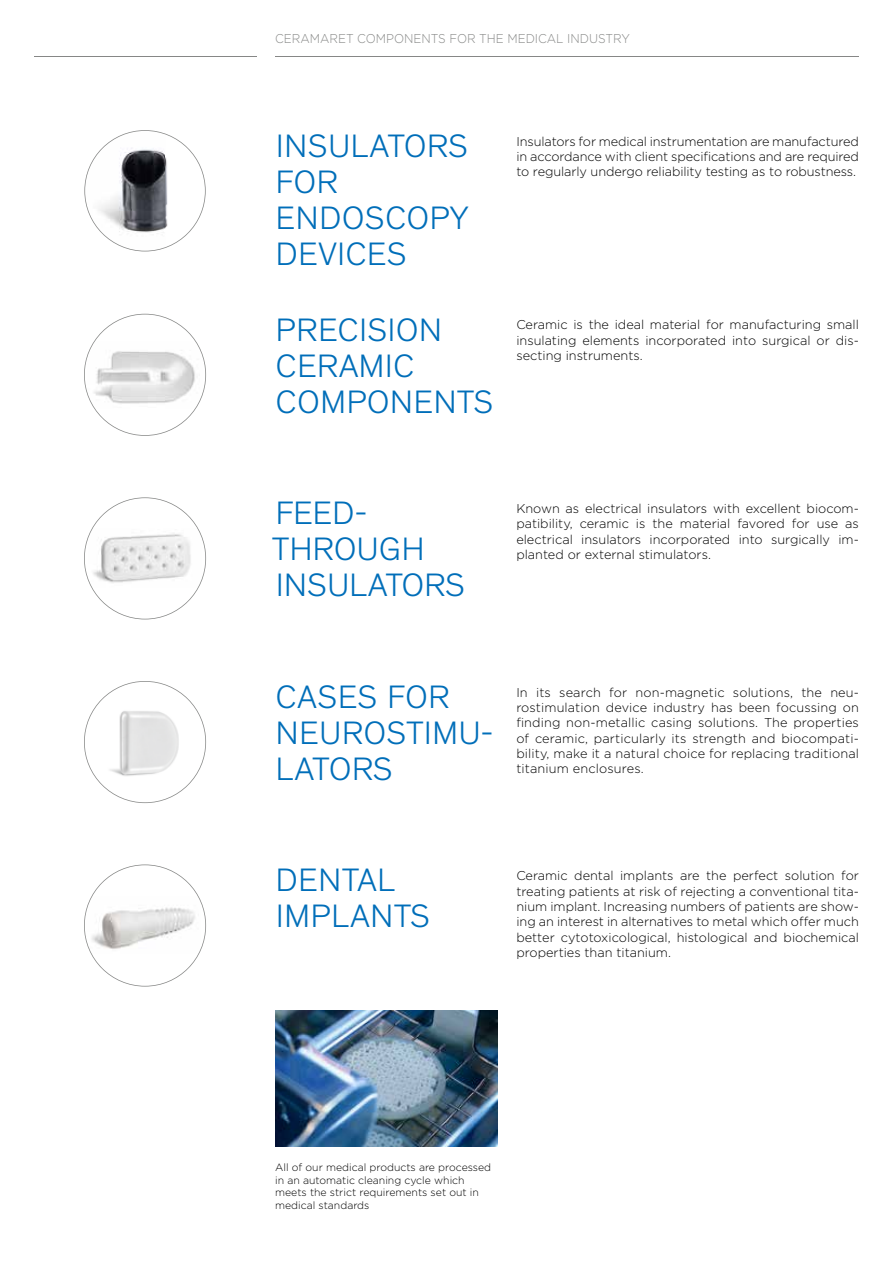
<style>
.page{position:relative;width:893px;height:1263px;background:#fff}
.page>*{position:absolute;margin:0;border:0;box-sizing:border-box;transform-origin:0 0}
.t1{font:300 33px/36px "Theinhardt";letter-spacing:.025em;color:#006eb9}
.t2{font:300 12.75px/15.3px "Gotham HTF";color:#000;text-align:justify}
.t3{font:300 12.75px "Gotham HTF";color:#868786;scale:.93 1}
.t4{font:300 10.5px/12.6px "Gotham HTF";color:#000}
</style>
<div class="page">
<hr style="left:34px;top:56px;width:222px;height:1px;background:#868786">
<hr style="left:275px;top:56px;width:584px;height:1px;background:#868786">
<svg style="left:84px;top:497px;width:122px;height:122px"></svg>
<svg style="left:84px;top:681px;width:122px;height:122px"></svg>
<svg style="left:84px;top:864px;width:122px;height:122px"></svg>
<svg style="left:84px;top:130px;width:122px;height:121px"></svg>
<svg style="left:84px;top:314px;width:122px;height:122px"></svg>
<img style="left:275px;top:1010px;width:222px;height:137px">
<p class="t3" style="left:275px;top:32px;width:383px">CERAMARET COMPONENTS FOR THE MEDICAL INDUSTRY</p>
<h1 class="t1" style="left:276px;top:128px;width:194px">INSULATORS<br>FOR<br>ENDOSCOPY<br>DEVICES</h1>
<h1 class="t1" style="left:276px;top:312px;width:219px">PRECISION<br>CERAMIC<br>COMPONENTS</h1>
<p class="t2" style="left:516px;top:133px;width:344px">Insulators for medical instrumentation are manufactured in accordance with client specifications and are required to regularly undergo reliability testing as to robustness.</p>
<p class="t2" style="left:516px;top:317px;width:344px">Ceramic is the ideal material for manufacturing small insulating elements incorporated into surgical or dis&shy;secting instruments.</p>
<h1 class="t1" style="left:272px;top:496px;width:194px">FEED-<br>THROUGH<br>INSULATORS</h1>
<p class="t2" style="left:516px;top:501px;width:344px">Known as electrical insulators with excellent biocom&shy;patibility, ceramic is the material favored for use as electrical insulators incorporated into surgically im&shy;planted or external stimulators.</p>
<h1 class="t1" style="left:276px;top:679px;width:219px">CASES FOR<br>NEUROSTIMU-<br>LATORS</h1>
<p class="t2" style="left:516px;top:684px;width:344px">In its search for non-magnetic solutions, the neu&shy;rostimulation device industry has been focussing on finding non-metallic casing solutions. The properties of ceramic, particularly its strength and biocompati&shy;bility, make it a natural choice for replacing traditional titanium enclosures.</p>
<h1 class="t1" style="left:276px;top:863px;width:156px">DENTAL<br>IMPLANTS</h1>
<p class="t2" style="left:516px;top:868px;width:344px">Ceramic dental implants are the perfect solution for treating patients at risk of rejecting a conventional tita&shy;nium implant. Increasing numbers of patients are show&shy;ing an interest in alternatives to metal which offer much better cytotoxicological, histological and biochemical properties than titanium.</p>
<p class="t4" style="left:275px;top:1161px;width:218px">All of our medical products are processed in an automatic cleaning cycle which meets the strict requirements set out in medical standards</p>
</div>
